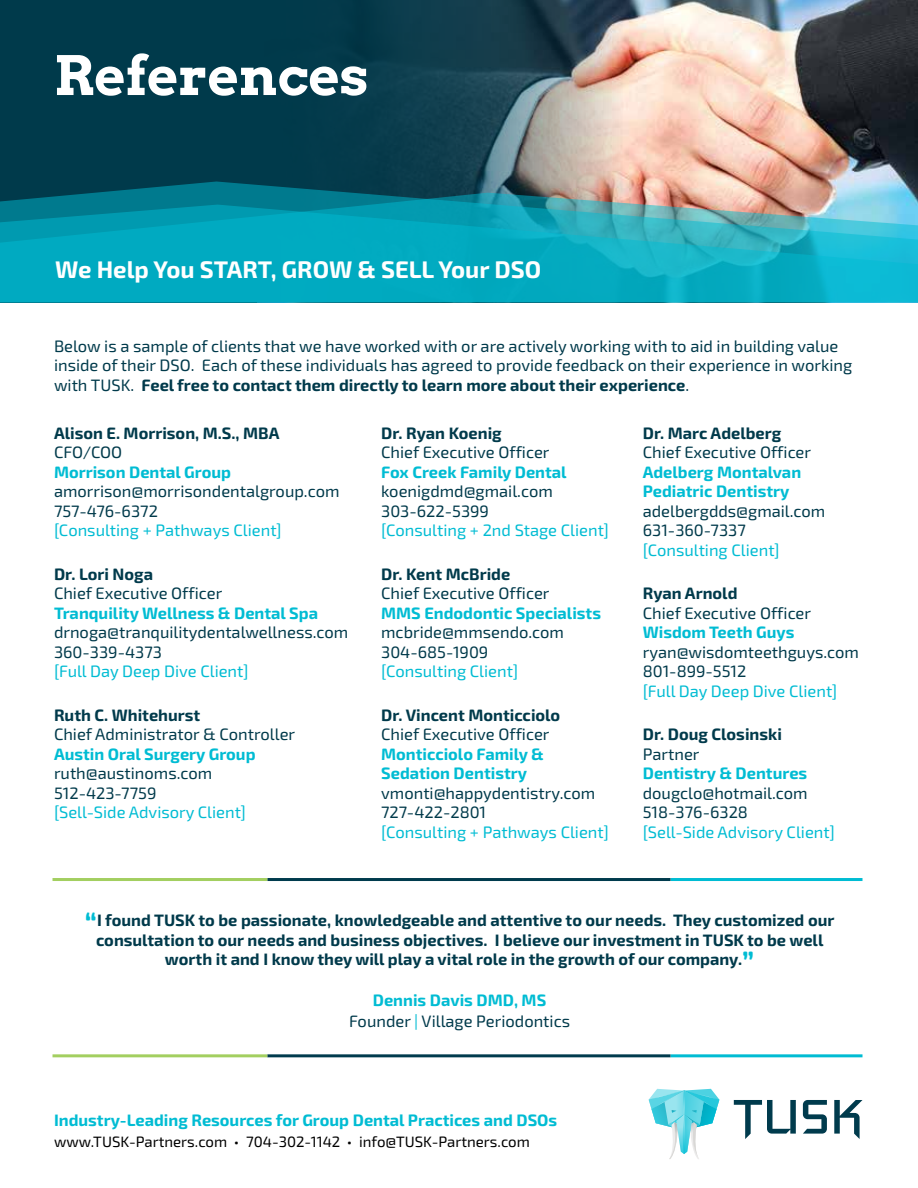
<style>
.page{position:relative;width:918px;height:1188px;background:#fff}
.page>*{position:absolute;margin:0;border:0;box-sizing:border-box;transform-origin:0 0}
.t1{font:700 54px "Arvo";color:#fff}
.t2{font:700 24px "Exo 2";color:#fff}
.t3{font:16.5px/19.5px "Exo 2";color:#003a4b}
.t4{font:700 16.5px/19.5px "Exo 2";color:#003a4b;text-align:center}
.t5{font:700 16.5px/19.5px "Exo 2";color:#00bcd3}
.t6{font:16.5px "Exo 2";color:#00bcd3}
.t7{font:15px "Exo 2";color:#000}
.s1{font-weight:700}
.s2{font-size:30px;color:#00bcd3}
.s3{font-weight:700;color:#00bcd3}
.s4{color:#00bcd3}
</style>
<div class="page">
<svg style="left:734px;top:1100px;width:62px;height:39px"></svg>
<svg style="left:803px;top:1100px;width:24px;height:34px"></svg>
<svg style="left:834px;top:1100px;width:29px;height:39px"></svg>
<svg style="left:649px;top:1089px;width:70px;height:70px"></svg>
<img style="left:623px;top:0;width:295px;height:182px">
<svg style="left:257px;top:0;width:366px;height:182px;background:#30545f"></svg>
<div style="left:0;top:0;width:257px;height:302px;background:#003a4b"></div>
<img style="left:0;top:182px;width:918px;height:23px">
<svg style="left:0;top:205px;width:918px;height:97px;background:#10abbf"></svg>
<hr style="left:670px;top:878px;width:193px;height:3px;background:#00bcd3">
<hr style="left:267px;top:878px;width:403px;height:3px;background:#003b4d">
<hr style="left:53px;top:878px;width:214px;height:3px;background:#a3cf60">
<hr style="left:670px;top:1054px;width:193px;height:3px;background:#00bcd3">
<hr style="left:267px;top:1054px;width:403px;height:3px;background:#003b4d">
<hr style="left:53px;top:1054px;width:214px;height:3px;background:#a3cf60">
<h1 class="t1" style="left:54px;top:42px;width:316px">References</h1>
<h2 class="t2" style="left:55px;top:255px;width:487px">We Help You START, GROW &amp; SELL Your DSO</h2>
<p class="t3" style="left:54px;top:337px;width:800px">Below is a sample of clients that we have worked with or are actively working with to aid in building value inside of their DSO. Each of these individuals has agreed to provide feedback on their experience in working with TUSK. <span class="s1">Feel free to contact them directly to learn more about their experience</span>.</p>
<p class="t4" style="left:54px;top:423px;width:227px">Alison E. Morrison, M.S., MBA</p>
<p class="t3" style="left:54px;top:443px;width:70px">CFO/COO</p>
<p class="t5" style="left:54px;top:462px;width:179px">Morrison Dental Group</p>
<p class="t3" style="left:54px;top:482px;width:287px">amorrison@morrisondentalgroup.com<br>757-476-6372</p>
<p class="t6" style="left:54px;top:521px;width:229px">[Consulting + Pathways Client]</p>
<p class="t4" style="left:54px;top:564px;width:101px">Dr. Lori Noga</p>
<p class="t3" style="left:54px;top:584px;width:170px">Chief Executive Officer</p>
<p class="t5" style="left:54px;top:603px;width:266px">Tranquility Wellness &amp; Dental Spa</p>
<p class="t3" style="left:54px;top:623px;width:296px">drnoga@tranquilitydentalwellness.com<br>360-339-4373</p>
<p class="t6" style="left:54px;top:662px;width:196px">[Full Day Deep Dive Client]</p>
<p class="t4" style="left:54px;top:705px;width:148px">Ruth C. Whitehurst</p>
<p class="t3" style="left:54px;top:725px;width:243px">Chief Administrator &amp; Controller</p>
<p class="t5" style="left:54px;top:744px;width:203px">Austin Oral Surgery Group</p>
<p class="t3" style="left:54px;top:764px;width:160px">ruth@austinoms.com<br>512-423-7759</p>
<p class="t6" style="left:54px;top:803px;width:194px">[Sell-Side Advisory Client]</p>
<p class="t4" style="left:381px;top:423px;width:122px">Dr. Ryan Koenig</p>
<p class="t3" style="left:381px;top:443px;width:170px">Chief Executive Officer</p>
<p class="t5" style="left:381px;top:462px;width:187px">Fox Creek Family Dental</p>
<p class="t3" style="left:381px;top:482px;width:173px">koenigdmd@gmail.com<br>303-622-5399</p>
<p class="t6" style="left:381px;top:521px;width:229px">[Consulting + 2nd Stage Client]</p>
<p class="t4" style="left:381px;top:564px;width:131px">Dr. Kent McBride</p>
<p class="t3" style="left:381px;top:584px;width:170px">Chief Executive Officer</p>
<p class="t5" style="left:381px;top:603px;width:221px">MMS Endodontic Specialists</p>
<p class="t3" style="left:381px;top:623px;width:184px">mcbride@mmsendo.com<br>304-685-1909</p>
<p class="t6" style="left:381px;top:662px;width:138px">[Consulting Client]</p>
<p class="t4" style="left:381px;top:705px;width:181px">Dr. Vincent Monticciolo</p>
<p class="t3" style="left:381px;top:725px;width:170px">Chief Executive Officer</p>
<p class="t5" style="left:381px;top:744px;width:164px">Monticciolo Family &amp;<br>Sedation Dentistry</p>
<p class="t3" style="left:381px;top:783px;width:216px">vmonti@happydentistry.com<br>727-422-2801</p>
<p class="t6" style="left:381px;top:822px;width:229px">[Consulting + Pathways Client]</p>
<p class="t4" style="left:643px;top:423px;width:140px">Dr. Marc Adelberg</p>
<p class="t3" style="left:643px;top:443px;width:170px">Chief Executive Officer</p>
<p class="t5" style="left:643px;top:462px;width:160px">Adelberg Montalvan<br>Pediatric Dentistry</p>
<p class="t3" style="left:643px;top:501px;width:184px">adelbergdds@gmail.com<br>631-360-7337</p>
<p class="t6" style="left:643px;top:540px;width:138px">[Consulting Client]</p>
<p class="t4" style="left:643px;top:584px;width:96px">Ryan Arnold</p>
<p class="t3" style="left:643px;top:603px;width:170px">Chief Executive Officer</p>
<p class="t5" style="left:643px;top:623px;width:153px">Wisdom Teeth Guys</p>
<p class="t3" style="left:643px;top:642px;width:218px">ryan@wisdomteethguys.com<br>801-899-5512</p>
<p class="t6" style="left:643px;top:681px;width:196px">[Full Day Deep Dive Client]</p>
<p class="t4" style="left:643px;top:725px;width:141px">Dr. Doug Closinski</p>
<p class="t3" style="left:643px;top:744px;width:58px">Partner</p>
<p class="t5" style="left:643px;top:764px;width:166px">Dentistry &amp; Dentures</p>
<p class="t3" style="left:643px;top:783px;width:166px">dougclo@hotmail.com<br>518-376-6328</p>
<p class="t6" style="left:643px;top:822px;width:194px">[Sell-Side Advisory Client]</p>
<p class="t4" style="left:85px;top:911px;width:751px"><span class="s2">“</span>I found TUSK to be passionate, knowledgeable and attentive to our needs. They customized our consultation to our needs and business objectives. I believe our investment in TUSK to be well worth it and I know they will play a vital role in the growth of our company.<span class="s2">”</span></p>
<p class="t3" style="left:349px;top:990px;width:223px;line-height:21px;text-align:center"><span class="s3">Dennis Davis DMD, MS<br></span>Founder <span class="s4">|</span> Village Periodontics</p>
<p class="t5" style="left:54px;top:1111px;width:505px">Industry-Leading Resources for Group Dental Practices and DSOs</p>
<p class="t7" style="left:54px;top:1133px;width:477px">www.TUSK-Partners.com • 704-302-1142 • info@TUSK-Partners.com</p>
</div>
